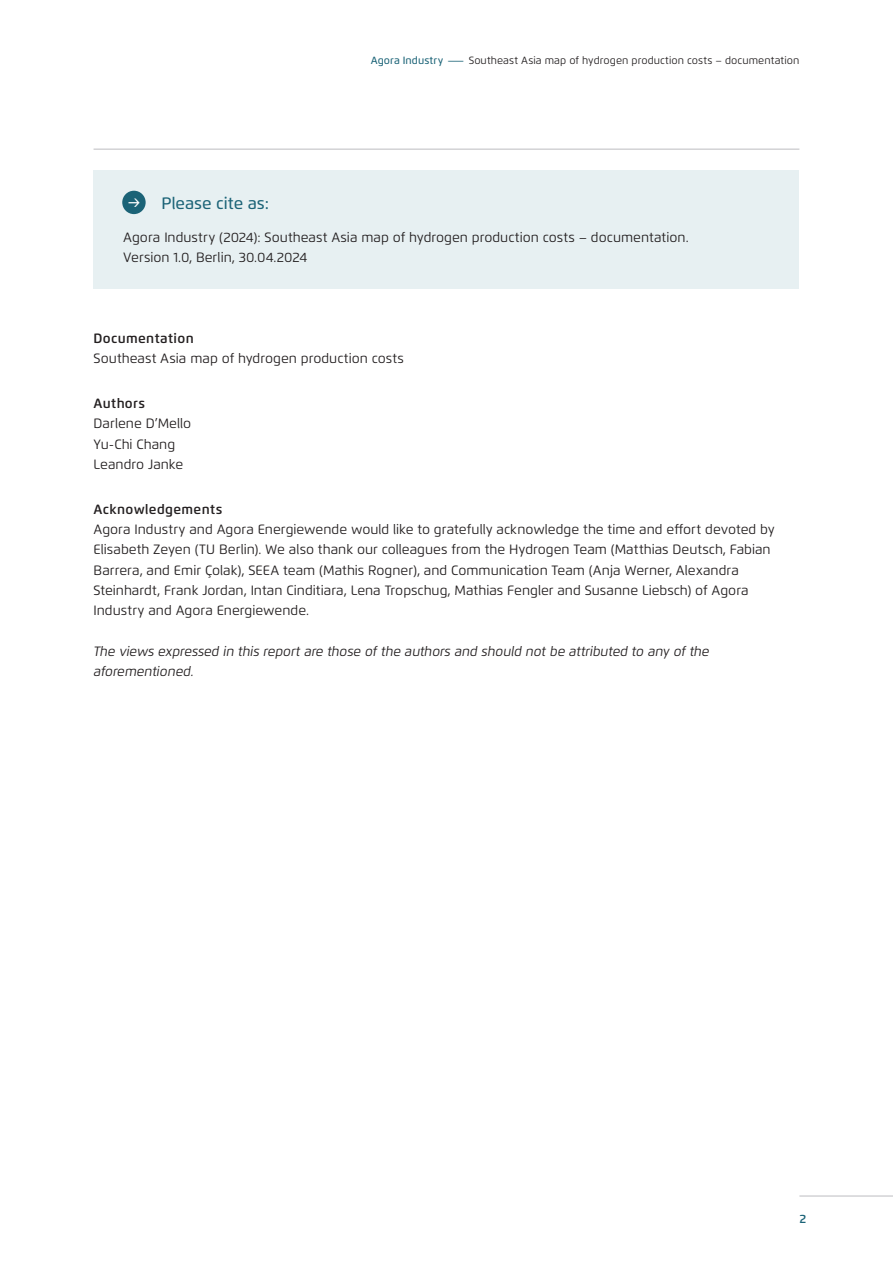
<style>
.page{position:relative;width:893px;height:1263px;background:#fff}
.page>*{position:absolute;margin:0;border:0;box-sizing:border-box;transform-origin:0 0}
.t1{font:18px "Flexo";color:#fff}
.Infobox_Head{font:500 16.5px "Flexo";color:#1b6377}
.Page_2_Body{font:13.5px/20.2px "Flexo";color:#231f20}
.Infobox_Body{font:13.5px/20.2px "Flexo";color:#231f20}
.Page_2_Body-2{font:italic 13.5px/20.2px "Flexo";color:#231f20}
.Page_2_Body-3{font:600 13.5px "Flexo";letter-spacing:.025em;color:#231f20}
.t2{font:600 12px "Flexo";color:#1b6377}
.t3{font:10.5px "Flexo";letter-spacing:.005em;color:#231f20}
.s1{font-weight:500;color:#1b6377}
.s2{font-weight:600}
</style>
<div class="page">
<hr style="left:799px;top:1196px;width:94px;height:1px;background:#bcbdc0">
<hr style="left:94px;top:149px;width:705px;height:1px;background:#bcbdc0">
<div style="left:94px;top:170px;width:705px;height:119px;background:#e7f0f2"></div>
<div style="left:122px;top:191px;width:24px;height:23px;background:#1b6377;border-radius:50%"></div>
<p class="t3" style="left:371px;top:54px;width:430px"><span class="s1">Agora Industry –</span>Southeast Asia map of hydrogen production costs – documentation</p>
<p class="Infobox_Head" style="left:162px;top:193px;width:109px">Please cite as:</p>
<p class="Infobox_Body" style="left:123px;top:227px;width:567px">Agora Industry (2024): Southeast Asia map of hydrogen production costs – documentation.<br>Version 1.0, Berlin, 30.04.2024</p>
<p class="t1" style="left:128px;top:191px;width:14px">→</p>
<p class="Page_2_Body" style="left:94px;top:328px;width:312px"><span class="s2">Documentation<br></span>Southeast Asia map of hydrogen production costs</p>
<p class="Page_2_Body-3" style="left:94px;top:395px;width:53px">Authors</p>
<p class="Page_2_Body" style="left:94px;top:414px;width:99px">Darlene D’Mello</p>
<p class="Page_2_Body" style="left:94px;top:434px;width:83px">Yu-Chi Chang</p>
<p class="Page_2_Body" style="left:94px;top:454px;width:91px">Leandro Janke</p>
<p class="Page_2_Body" style="left:94px;top:499px;width:683px"><span class="s2">Acknowledgements<br></span>Agora Industry and Agora Energiewende would like to gratefully acknowledge the time and effort devoted by Elisabeth Zeyen (TU Berlin). We also thank our colleagues from the Hydrogen Team (Matthias Deutsch, Fabian Barrera, and Emir Çolak), SEEA team (Mathis Rogner), and Communication Team (Anja Werner, Alexandra Steinhardt, Frank Jordan, Intan Cinditiara, Lena Tropschug, Mathias Fengler and Susanne Liebsch) of Agora Industry and Agora Energiewende.</p>
<p class="Page_2_Body-2" style="left:94px;top:641px;width:617px">The views expressed in this report are those of the authors and should not be attributed to any of the aforementioned.</p>
<p class="t2" style="left:799px;top:1211px;width:8px">2</p>
</div>
